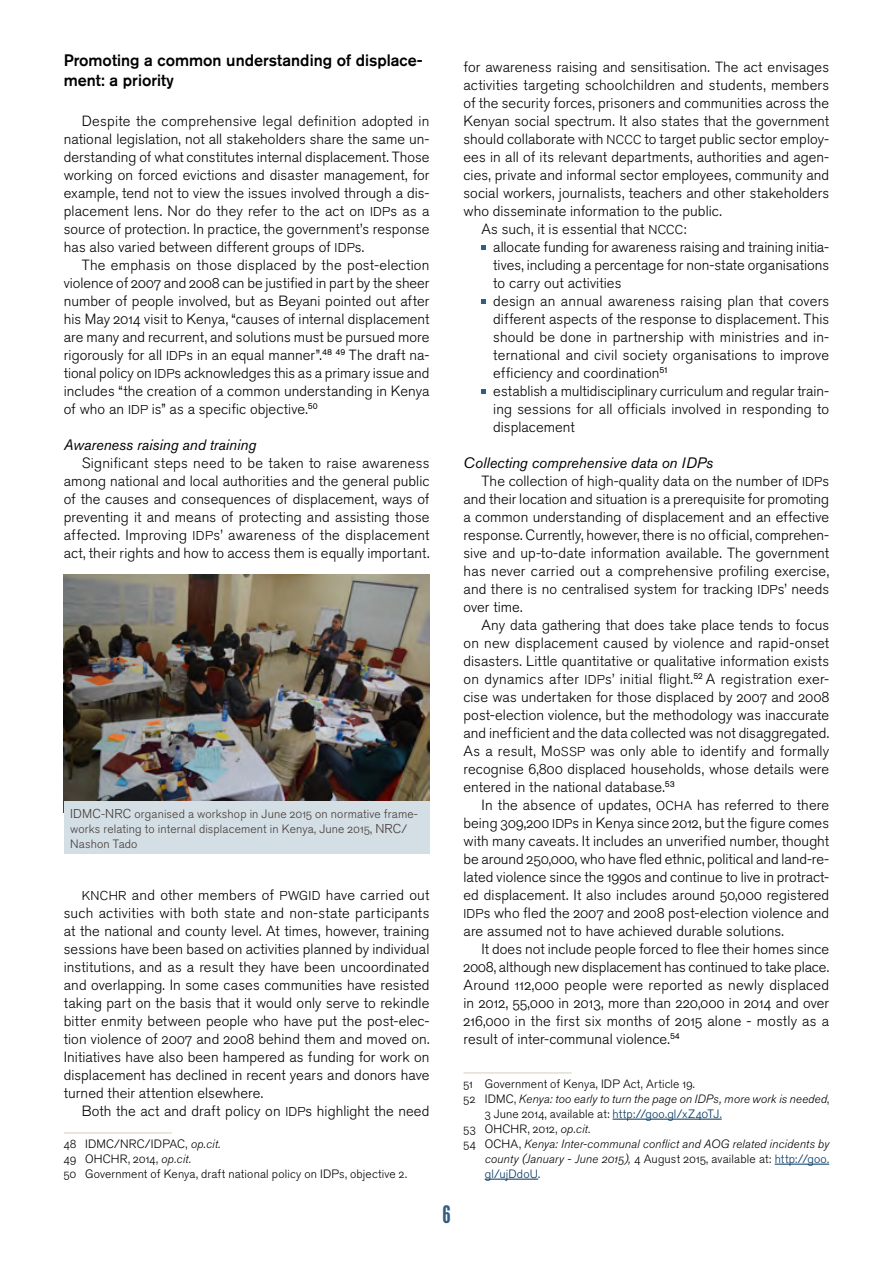
<style>
.page{position:relative;width:893px;height:1263px;background:#fff}
.page>*{position:absolute;margin:0;border:0;box-sizing:border-box;transform-origin:0 0}
.t1{font:24px "League Gothic";color:#335e81}
.t2{font:500 16.5px/19.8px "Akzidenz Grotesk Pro";color:#000}
.t3{font:italic 15px "Akzidenz Grotesk Pro";color:#000}
.t4{font:300 14.7px/18px "Akzidenz Grotesk Pro";letter-spacing:.005em;color:#000;text-align:justify}
.t5{font:300 12px/15px "Akzidenz Grotesk Pro";letter-spacing:.015em;color:#000}
.t6{font:italic 300 12px "Akzidenz Grotesk Pro";letter-spacing:.01em;color:#000}
.t7{font:300 12px/15px "Akzidenz Grotesk Pro";letter-spacing:.01em;color:#453a36}
.t8{font:300 12px "Akzidenz Grotesk Pro";letter-spacing:.01em;color:#003561}
.s1{font-size:12.75px}
.s2{font-style:italic}
.s3{font-style:normal}
.s4{color:#003561}
.s5{font-style:normal;color:#003561}
.s6{color:#000}
</style>
<div class="page">
<svg style="left:481px;top:245px;width:4px;height:5px"></svg>
<svg style="left:481px;top:299px;width:4px;height:5px"></svg>
<svg style="left:481px;top:389px;width:4px;height:5px"></svg>
<hr style="left:463px;top:1072px;width:108px;height:1px;background:#d7cebe">
<hr style="left:613px;top:1119px;width:109px;height:1px;background:#003561">
<hr style="left:775px;top:1164px;width:54px;height:1px;background:#003561">
<hr style="left:485px;top:1179px;width:53px;height:1px;background:#003561">
<hr style="left:64px;top:1132px;width:108px;height:1px;background:#d7cebe">
<img style="left:64px;top:574px;width:365px;height:228px">
<div style="left:64px;top:802px;width:365px;height:52px;background:#d3dee5"></div>
<p class="t2" style="left:64px;top:50px;width:361px">Promoting a common understanding of displace&shy;ment: a priority</p>
<p class="t4" style="left:64px;top:112px;width:367px;text-indent:18px">Despite the comprehensive legal definition adopted in national legislation, not all stakeholders share the same un&shy;derstanding of what constitutes internal displacement. Those working on forced evictions and disaster management, for example, tend not to view the issues involved through a dis&shy;placement lens. Nor do they refer to the act on <span class="s1">IDP</span>s as a source of protection. In practice, the government’s response has also varied between different groups of <span class="s1">IDP</span>s.</p>
<p class="t4" style="left:64px;top:256px;width:367px;text-indent:18px">The emphasis on those displaced by the post-election violence of 2007 and 2008 can be justified in part by the sheer number of people involved, but as Beyani pointed out after his May 2014 visit to Kenya, “causes of internal displacement are many and recurrent, and solutions must be pursued more rigorously for all <span class="s1">IDP</span>s in an equal manner”.<sup>48</sup> <sup>49</sup> The draft na&shy;tional policy on <span class="s1">IDP</span>s acknowledges this as a primary issue and includes “the creation of a common understanding in Kenya of who an <span class="s1">IDP</span> is” as a specific objective.<sup>50</sup></p>
<p class="t3" style="left:64px;top:435px;width:194px">Awareness raising and training</p>
<p class="t4" style="left:64px;top:454px;width:367px;text-indent:18px">Significant steps need to be taken to raise awareness among national and local authorities and the general public of the causes and consequences of displacement, ways of preventing it and means of protecting and assisting those affected. Improving <span class="s1">IDP</span>s’ awareness of the displacement act, their rights and how to access them is equally important.</p>
<p class="t7" style="left:70px;top:806px;width:349px"><span class="s1">IDMC</span>-<span class="s1">NRC</span> organised a workshop in June 2015 on normative frame&shy;works relating to internal displacement in Kenya, June 2015, <span class="s1">NRC</span>/<br>Nashon Tado</p>
<p class="t4" style="left:64px;top:886px;width:367px;text-indent:18px"><span class="s1">KNCHR</span> and other members of <span class="s1">PWGID</span> have carried out such activities with both state and non-state participants at the national and county level. At times, however, training sessions have been based on activities planned by individual institutions, and as a result they have been uncoordinated and overlapping. In some cases communities have resisted taking part on the basis that it would only serve to rekindle bitter enmity between people who have put the post-elec&shy;tion violence of 2007 and 2008 behind them and moved on.<br>Initiatives have also been hampered as funding for work on displacement has declined in recent years and donors have turned their attention elsewhere.</p>
<p class="t4" style="left:82px;top:1102px;width:349px">Both the act and draft policy on <span class="s1">IDP</span>s highlight the need</p>
<p class="t5" style="left:64px;top:1136px;width:345px">48 IDMC/NRC/IDPAC, <span class="s2">op.cit.<br></span>49 OHCHR, 2014, <span class="s2">op.cit.<br></span>50 Government of Kenya, draft national policy on IDPs, objective 2.</p>
<h1 class="t1" style="left:442px;top:1200px;width:10px">6</h1>
<p class="t4" style="left:463px;top:58px;width:367px">for awareness raising and sensitisation. The act envisages</p>
<p class="t4" style="left:463px;top:76px;width:367px">activities targeting schoolchildren and students, members</p>
<p class="t4" style="left:463px;top:94px;width:367px">of the security forces, prisoners and communities across the</p>
<p class="t4" style="left:463px;top:112px;width:367px">Kenyan social spectrum. It also states that the government</p>
<p class="t4" style="left:463px;top:130px;width:367px">should collaborate with <span class="s1">NCCC</span> to target public sector employ-</p>
<p class="t4" style="left:463px;top:148px;width:367px">ees in all of its relevant departments, authorities and agen-</p>
<p class="t4" style="left:463px;top:166px;width:367px">cies, private and informal sector employees, community and</p>
<p class="t4" style="left:463px;top:184px;width:367px">social workers, journalists, teachers and other stakeholders</p>
<p class="t4" style="left:463px;top:202px;width:260px">who disseminate information to the public.</p>
<p class="t4" style="left:481px;top:220px;width:206px">As such, it is essential that <span class="s1">NCCC</span>:</p>
<p class="t4" style="left:493px;top:238px;width:337px">allocate funding for awareness raising and training initia-</p>
<p class="t4" style="left:493px;top:256px;width:337px">tives, including a percentage for non-state organisations</p>
<p class="t4" style="left:493px;top:274px;width:130px">to carry out activities</p>
<p class="t4" style="left:493px;top:292px;width:337px">design an annual awareness raising plan that covers</p>
<p class="t4" style="left:493px;top:310px;width:337px">different aspects of the response to displacement. This</p>
<p class="t4" style="left:493px;top:328px;width:337px">should be done in partnership with ministries and in-</p>
<p class="t4" style="left:493px;top:346px;width:337px">ternational and civil society organisations to improve</p>
<p class="t4" style="left:493px;top:364px;width:176px">efficiency and coordination<sup>51</sup></p>
<p class="t4" style="left:493px;top:382px;width:337px">establish a multidisciplinary curriculum and regular train-</p>
<p class="t4" style="left:493px;top:400px;width:337px">ing sessions for all officials involved in responding to</p>
<p class="t4" style="left:493px;top:418px;width:83px">displacement</p>
<p class="t3" style="left:463px;top:453px;width:251px">Collecting comprehensive data on IDPs</p>
<p class="t4" style="left:463px;top:472px;width:367px;text-indent:18px">The collection of high-quality data on the number of <span class="s1">IDP</span>s and their location and situation is a prerequisite for promoting a common understanding of displacement and an effective response. Currently, however, there is no official, comprehen&shy;sive and up-to-date information available. The government has never carried out a comprehensive profiling exercise, and there is no centralised system for tracking <span class="s1">IDP</span>s’ needs over time.</p>
<p class="t4" style="left:463px;top:616px;width:367px;text-indent:18px">Any data gathering that does take place tends to focus on new displacement caused by violence and rapid-onset disasters. Little quantitative or qualitative information exists on dynamics after <span class="s1">IDP</span>s’ initial flight.<sup>52</sup> A registration exer&shy;cise was undertaken for those displaced by 2007 and 2008 post-election violence, but the methodology was inaccurate and inefficient and the data collected was not disaggregated.<br>As a result, Mo<span class="s1">SSP</span> was only able to identify and formally recognise 6,800 displaced households, whose details were entered in the national database.<sup>53</sup></p>
<p class="t4" style="left:463px;top:796px;width:367px;text-indent:18px">In the absence of updates, <span class="s1">OCHA</span> has referred to there being 309,200 <span class="s1">IDP</span>s in Kenya since 2012, but the figure comes with many caveats. It includes an unverified number, thought be around 250,000, who have fled ethnic, political and land-re&shy;lated violence since the 1990s and continue to live in protract&shy;ed displacement. It also includes around 50,000 registered <span class="s1">IDP</span>s who fled the 2007 and 2008 post-election violence and are assumed not to have achieved durable solutions.</p>
<p class="t4" style="left:463px;top:940px;width:367px;text-indent:18px">It does not include people forced to flee their homes since 2008, although new displacement has continued to take place.<br>Around 112,000 people were reported as newly displaced in 2012, 55,000 in 2013, more than 220,000 in 2014 and over 216,000 in the first six months of 2015 alone - mostly as a result of inter-communal violence.<sup>54</sup></p>
<p class="t5" style="left:463px;top:1076px;width:233px">51 Government of Kenya, IDP Act, Article 19.</p>
<p class="t6" style="left:463px;top:1091px;width:367px"><span class="s3">52 IDMC,</span> Kenya: too early to turn the page on IDPs, more work is needed<span class="s3">,</span></p>
<p class="t5" style="left:485px;top:1106px;width:238px">3 June 2014, available at: <span class="s4">http://goo.gl/xZ40TJ.</span></p>
<p class="t5" style="left:463px;top:1121px;width:129px">53 OHCHR, 2012, <span class="s2">op.cit.</span></p>
<p class="t6" style="left:463px;top:1136px;width:367px"><span class="s3">54 OCHA,</span> Kenya: Inter-communal conflict and AOG related incidents by</p>
<p class="t6" style="left:485px;top:1151px;width:346px">county (January - June 2015), <span class="s3">4 August 2015, available at:</span> <span class="s5">http://goo.</span></p>
<p class="t8" style="left:485px;top:1166px;width:57px">gl/ujDdoU<span class="s6">.</span></p>
</div>
